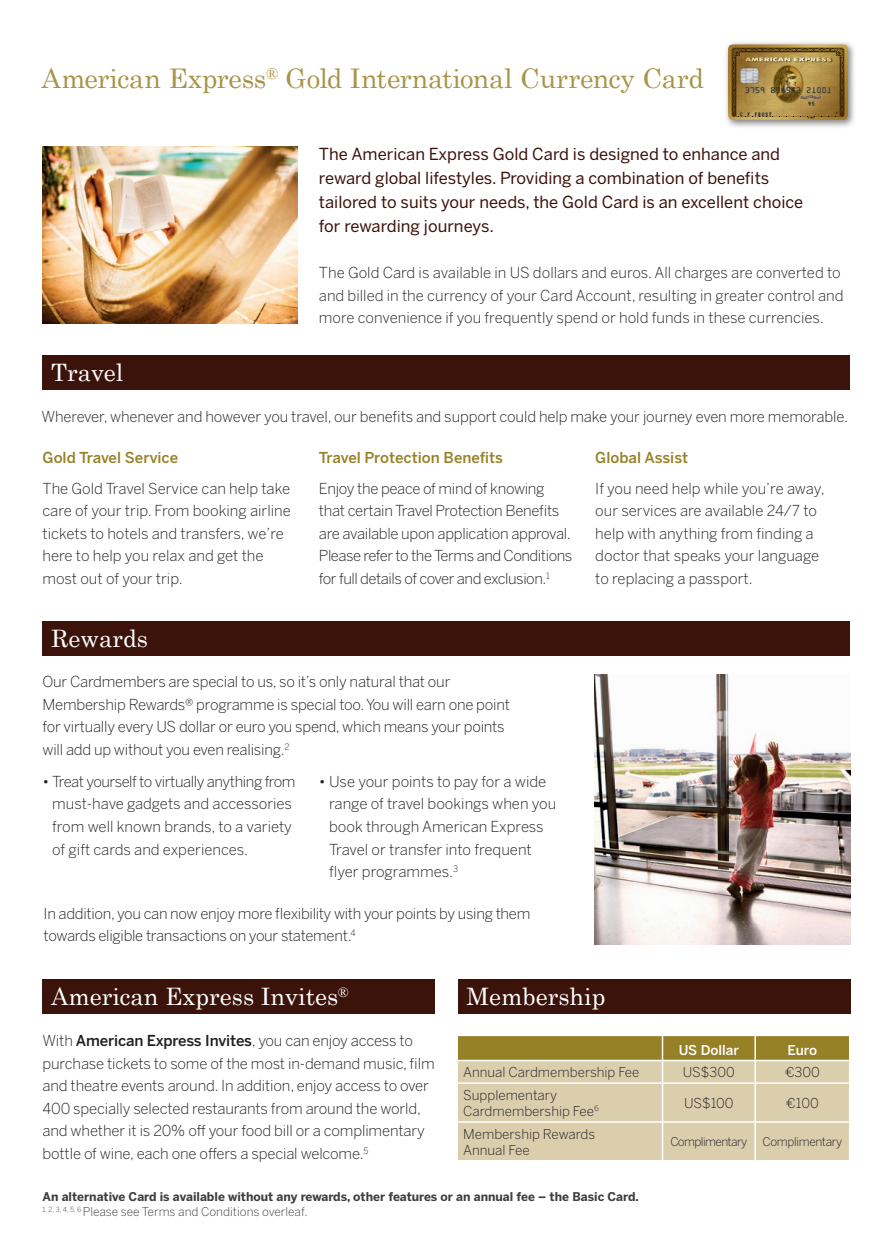
<style>
.page{position:relative;width:893px;height:1259px;background:#fff}
.page>*{position:absolute;margin:0;border:0;box-sizing:border-box;transform-origin:0 0}
.t1{font:27px "Century Schoolbook";letter-spacing:-.01em;color:#a89448}
.t2{font:24px "Century Schoolbook";color:#fff}
.t3{font:16.5px/24px "Benton Sans";color:#3b130a}
.t4{font:300 15px/22.5px "Benton Sans";letter-spacing:-.01em;color:#231f20}
.t5{font:300 15px/22.5px "Benton Sans";letter-spacing:-.03em;color:#231f20}
.t6{font:500 15px "Benton Sans";color:#978127}
.t7{font:300 13.5px/16.2px "Benton Sans";color:#231f20}
.t8{font:500 13.5px "Benton Sans";color:#fff}
.t9{font:700 12px/15px "Benton Sans";color:#3e3e3f}
.t10{font:300 12px "Benton Sans";letter-spacing:-.045em;color:#231f20}
.s1{font-weight:500}
.s2{font-weight:300}
</style>
<div class="page">
<div style="left:724px;top:40px;width:132px;height:89px;background:#231f20;opacity:.6"></div>
<img style="left:727px;top:44px;width:121px;height:76px">
<svg style="left:732px;top:48px;width:112px;height:70px;background:#9b7e43"></svg>
<img style="left:43px;top:147px;width:255px;height:176px">
<div style="left:43px;top:355px;width:807px;height:34px;background:#3b130a"></div>
<div style="left:43px;top:979px;width:392px;height:34px;background:#3b130a"></div>
<div style="left:458px;top:979px;width:392px;height:34px;background:#3b130a"></div>
<svg style="left:457px;top:1035px;width:393px;height:125px;background:#cfc095"></svg>
<hr style="left:456px;top:1082px;width:206px;height:2px;background:#fff">
<hr style="left:456px;top:1084px;width:2px;height:37px;background:#fff">
<hr style="left:662px;top:1082px;width:93px;height:2px;background:#fff">
<hr style="left:662px;top:1084px;width:1px;height:37px;background:#fff">
<hr style="left:755px;top:1082px;width:95px;height:2px;background:#fff">
<hr style="left:754px;top:1084px;width:2px;height:37px;background:#fff">
<hr style="left:849px;top:1084px;width:1px;height:37px;background:#fff">
<hr style="left:456px;top:1121px;width:206px;height:1px;background:#fff">
<hr style="left:456px;top:1122px;width:2px;height:38px;background:#fff">
<hr style="left:662px;top:1121px;width:93px;height:1px;background:#fff">
<hr style="left:662px;top:1122px;width:1px;height:38px;background:#fff">
<hr style="left:755px;top:1121px;width:95px;height:1px;background:#fff">
<hr style="left:754px;top:1122px;width:2px;height:38px;background:#fff">
<hr style="left:849px;top:1122px;width:1px;height:38px;background:#fff">
<div style="left:43px;top:621px;width:807px;height:34px;background:#3b130a"></div>
<img style="left:594px;top:674px;width:256px;height:270px">
<p class="t1" style="left:41px;top:61px;width:664px">American Express<sup>®</sup> Gold International Currency Card</p>
<p class="t2" style="left:51px;top:358px;width:74px">Travel</p>
<p class="t3" style="left:319px;top:141px;width:486px">The American Express Gold Card is designed to enhance and reward global lifestyles. Providing a combination of benefits tailored to suits your needs, the Gold Card is an excellent choice for rewarding journeys.</p>
<p class="t4" style="left:319px;top:261px;width:526px">The Gold Card is available in US dollars and euros. All charges are converted to and billed in the currency of your Card Account, resulting in greater control and more convenience if you frequently spend or hold funds in these currencies.</p>
<p class="t4" style="left:41px;top:405px;width:808px">Wherever, whenever and however you travel, our benefits and support could help make your journey even more memorable.</p>
<p class="t6" style="left:43px;top:448px;width:137px">Gold Travel Service</p>
<p class="t4" style="left:43px;top:477px;width:250px">The Gold Travel Service can help take care of your trip. From booking airline tickets to hotels and transfers, we’re here to help you relax and get the most out of your trip.</p>
<p class="t2" style="left:51px;top:623px;width:98px">Rewards</p>
<p class="t6" style="left:319px;top:448px;width:186px">Travel Protection Benefits</p>
<p class="t5" style="left:319px;top:477px;width:255px">Enjoy the peace of mind of knowing that certain Travel Protection Benefits are available upon application approval.<br>Please refer to the Terms and Conditions for full details of cover and exclusion.<sup>1</sup></p>
<p class="t4" style="left:43px;top:670px;width:469px">Our Cardmembers are special to us, so it’s only natural that our Membership Rewards® programme is special too. You will earn one point for virtually every US dollar or euro you spend, which means your points will add up without you even realising.<sup>2</sup></p>
<p class="t4" style="left:52px;top:770px;width:245px;text-indent:-10px">• Treat yourself to virtually anything from must-have gadgets and accessories from well known brands, to a variety of gift cards and experiences.</p>
<p class="t4" style="left:329px;top:770px;width:229px;text-indent:-10px">• Use your points to pay for a wide range of travel bookings when you book through American Express<br>Travel or transfer into frequent flyer programmes.<sup>3</sup></p>
<p class="t4" style="left:44px;top:902px;width:488px">In addition, you can now enjoy more flexibility with your points by using them towards eligible transactions on your statement.<sup>4</sup></p>
<p class="t6" style="left:595px;top:448px;width:94px">Global Assist</p>
<p class="t4" style="left:595px;top:477px;width:231px">If you need help while you’re away, our services are available 24/7 to help with anything from finding a doctor that speaks your language to replacing a passport.</p>
<p class="t2" style="left:51px;top:981px;width:299px">American Express Invites<sup>®</sup></p>
<p class="t2" style="left:466px;top:981px;width:141px">Membership</p>
<p class="t4" style="left:43px;top:1029px;width:394px">With <span class="s1">American Express Invites</span>, you can enjoy access to purchase tickets to some of the most in-demand music, film and theatre events around. In addition, enjoy access to over 400 specially selected restaurants from around the world, and whether it is 20% off your food bill or a complimentary bottle of wine, each one offers a special welcome.<sup>5</sup></p>
<p class="t8" style="left:679px;top:1041px;width:62px">US Dollar</p>
<p class="t8" style="left:788px;top:1041px;width:31px">Euro</p>
<p class="t7" style="left:463px;top:1064px;width:178px">Annual Cardmembership Fee</p>
<p class="t7" style="left:683px;top:1064px;width:53px">US$300</p>
<p class="t7" style="left:785px;top:1064px;width:36px">€300</p>
<p class="t7" style="left:463px;top:1086px;width:137px">Supplementary<br>Cardmembership Fee<sup>6</sup></p>
<p class="t7" style="left:684px;top:1094px;width:51px">US$100</p>
<p class="t7" style="left:786px;top:1094px;width:34px">€100</p>
<p class="t7" style="left:463px;top:1125px;width:134px">Membership Rewards<br>Annual Fee</p>
<p class="t10" style="left:670px;top:1134px;width:78px">Complimentary</p>
<p class="t10" style="left:762px;top:1134px;width:81px">Complimentary</p>
<p class="t9" style="left:43px;top:1189px;width:598px">An alternative Card is available without any rewards, other features or an annual fee – the Basic Card.<br><sup>1,</sup> <sup>2,</sup> <sup>3,</sup> <sup>4,</sup> <sup>5,</sup> <sup>6</sup> <span class="s2">Please see Terms and Conditions overleaf.</span></p>
</div>
